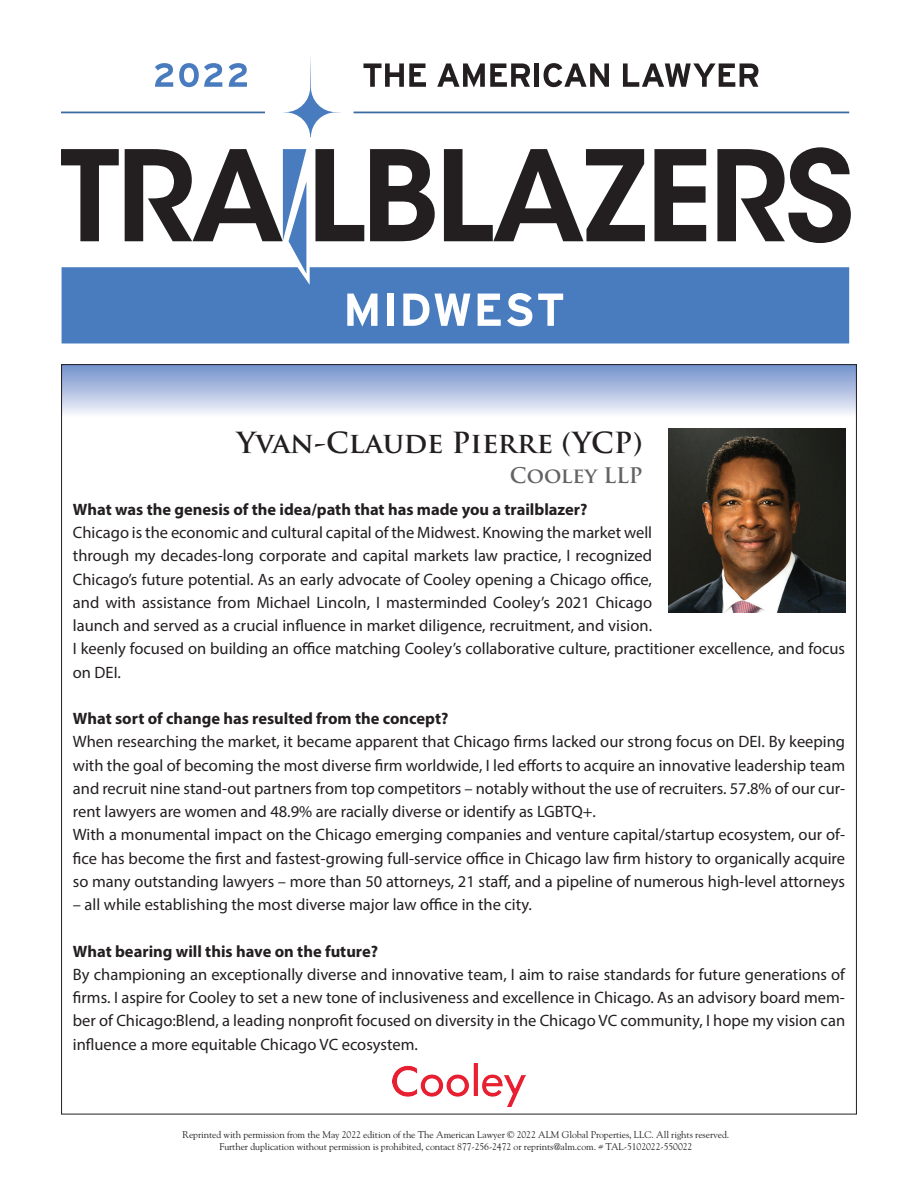
<style>
.page{position:relative;width:918px;height:1188px;background:#fff}
.page>*{position:absolute;margin:0;border:0;box-sizing:border-box;transform-origin:0 0}
.t1{font:700 28.35px "Trajan Pro";color:#231f20}
.t2{font:700 21px "Trajan Pro";color:#636366}
.t3{font:16.5px/23.2px "Myriad Pro";color:#231f20}
.t4{font:700 16.5px "Myriad Pro";color:#231f20}
.t5{font:9.75px/11.2px "Goudy Std";letter-spacing:-.01em;color:#231f20;text-align:center}
</style>
<div class="page">
<div style="left:62px;top:267px;width:787px;height:76px;background:#487cbf"></div>
<svg style="left:347px;top:294px;width:31px;height:33px"></svg>
<div style="left:387px;top:294px;width:7px;height:32px;background:#fff"></div>
<svg style="left:403px;top:294px;width:67px;height:32px"></svg>
<svg style="left:478px;top:294px;width:23px;height:32px"></svg>
<svg style="left:507px;top:293px;width:25px;height:33px"></svg>
<svg style="left:538px;top:294px;width:25px;height:32px"></svg>
<svg style="left:62px;top:149px;width:57px;height:92px"></svg>
<svg style="left:315px;top:149px;width:49px;height:92px"></svg>
<svg style="left:370px;top:149px;width:65px;height:92px"></svg>
<svg style="left:444px;top:149px;width:201px;height:92px"></svg>
<svg style="left:654px;top:149px;width:52px;height:92px"></svg>
<svg style="left:717px;top:147px;width:134px;height:96px"></svg>
<svg style="left:283px;top:56px;width:58px;height:81px"></svg>
<hr style="left:62px;top:112px;width:203px;height:1px;background:#3c6aa3">
<hr style="left:354px;top:112px;width:495px;height:1px;background:#3c6aa3">
<svg style="left:363px;top:63px;width:63px;height:24px"></svg>
<svg style="left:437px;top:63px;width:93px;height:24px"></svg>
<hr style="left:535px;top:63px;width:4px;height:24px;background:#231f20">
<svg style="left:544px;top:63px;width:65px;height:24px"></svg>
<svg style="left:623px;top:63px;width:135px;height:24px"></svg>
<svg style="left:155px;top:63px;width:18px;height:24px"></svg>
<svg style="left:179px;top:63px;width:43px;height:24px"></svg>
<svg style="left:229px;top:63px;width:18px;height:24px"></svg>
<svg style="left:125px;top:149px;width:181px;height:125px"></svg>
<div style="left:62px;top:365px;width:794px;height:52px;background:linear-gradient(to bottom,#7190ca,#f5f6fb)"></div>
<img style="left:668px;top:429px;width:177px;height:183px">
<img style="left:393px;top:1064px;width:132px;height:43px">
<h1 class="t1" style="left:237px;top:425px;width:407px">Yvan-Claude Pierre (YCP)</h1>
<p class="t2" style="left:510px;top:463px;width:134px">Cooley LLP</p>
<p class="t4" style="left:73px;top:498px;width:516px">What was the genesis of the idea/path that has made you a trailblazer?</p>
<p class="t3" style="left:73px;top:521px;width:774px">Chicago is the economic and cultural capital of the Midwest. Knowing the market well<br>through my decades-long corporate and capital markets law practice, I recognized<br>Chicago’s future potential. As an early advocate of Cooley opening a Chicago office,<br>and with assistance from Michael Lincoln, I masterminded Cooley’s 2021 Chicago<br>launch and served as a crucial influence in market diligence, recruitment, and vision.<br>I keenly focused on building an office matching Cooley’s collaborative culture, practitioner excellence, and focus on DEI.</p>
<p class="t4" style="left:73px;top:708px;width:377px">What sort of change has resulted from the concept?</p>
<p class="t3" style="left:73px;top:730px;width:774px">When researching the market, it became apparent that Chicago firms lacked our strong focus on DEI. By keeping with the goal of becoming the most diverse firm worldwide, I led efforts to acquire an innovative leadership team and recruit nine stand-out partners from top competitors – notably without the use of recruiters. 57.8% of our cur&shy;rent lawyers are women and 48.9% are racially diverse or identify as LGBTQ+.<br>With a monumental impact on the Chicago emerging companies and venture capital/startup ecosystem, our of&shy;fice has become the first and fastest-growing full-service office in Chicago law firm history to organically acquire so many outstanding lawyers – more than 50 attorneys, 21 staff, and a pipeline of numerous high-level attorneys</p>
<p class="t3" style="left:73px;top:893px;width:461px">– all while establishing the most diverse major law office in the city.</p>
<p class="t4" style="left:73px;top:940px;width:307px">What bearing will this have on the future?</p>
<p class="t3" style="left:73px;top:962px;width:774px;text-align:justify">By championing an exceptionally diverse and innovative team, I aim to raise standards for future generations of firms. I aspire for Cooley to set a new tone of inclusiveness and excellence in Chicago. As an advisory board mem&shy;ber of Chicago:Blend, a leading nonprofit focused on diversity in the Chicago VC community, I hope my vision can influence a more equitable Chicago VC ecosystem.</p>
<p class="t5" style="left:183px;top:1129px;width:548px">Reprinted with permission from the May 2022 edition of the The American Lawyer © 2022 ALM Global Properties, LLC. All rights reserved.<br>Further duplication without permission is prohibited, contact 877-256-2472 or reprints@alm.com. # TAL-5102022-550022</p>
</div>
